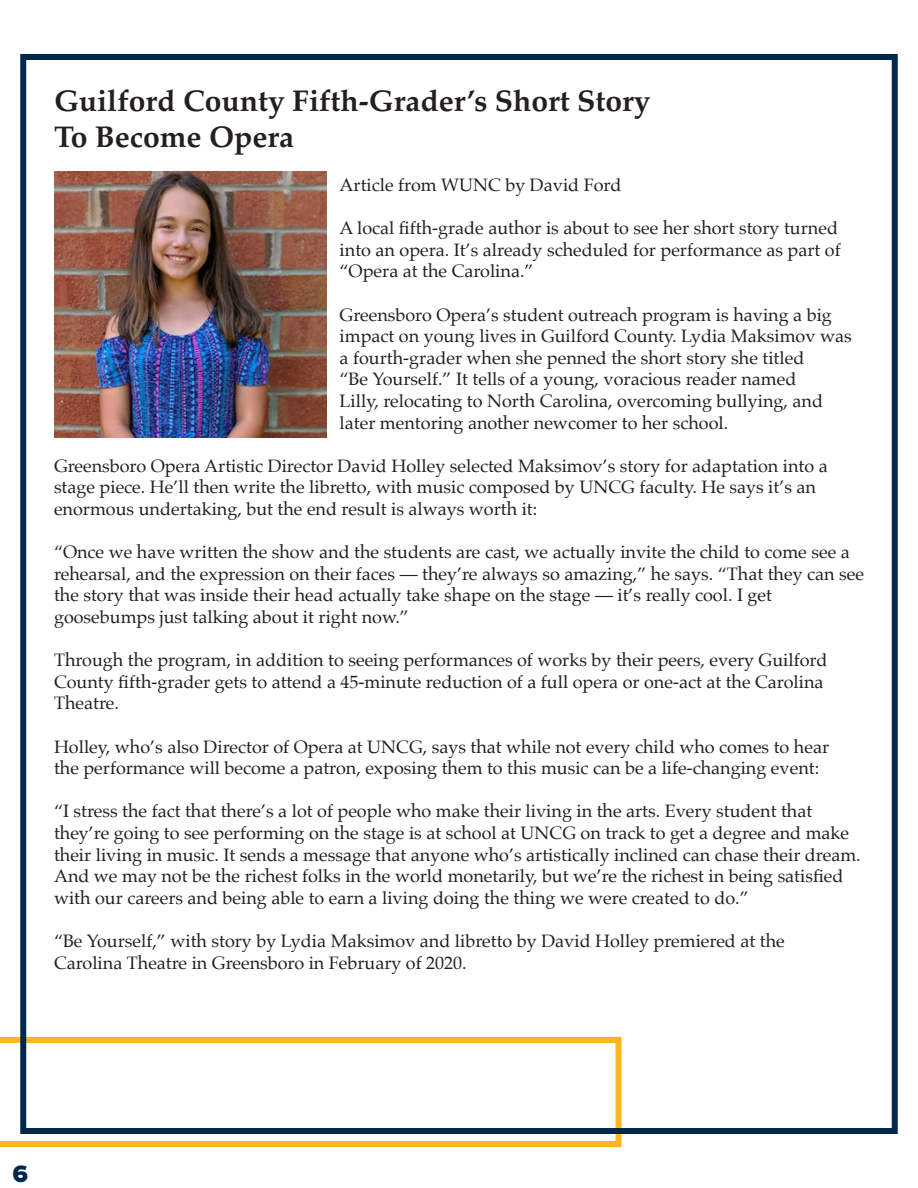
<style>
.page{position:relative;width:918px;height:1188px;background:#fff}
.page>*{position:absolute;margin:0;border:0;box-sizing:border-box;transform-origin:0 0}
.t1{font:700 30px "Palatino";color:#231f20}
.t2{font:800 24px "Pluto Sans";color:#00284c}
.t3{font:18px/21.6px "Palatino";color:#231f20}
</style>
<div class="page">
<svg style="left:0;top:1037px;width:622px;height:110px"></svg>
<img style="left:54px;top:172px;width:272px;height:265px">
<div style="left:20px;top:54px;width:878px;height:1080px;border:6px solid #00284c"></div>
<p class="t1" style="left:54px;top:75px;width:598px">Guilford County Fifth-Grader’s Short Story</p>
<p class="t1" style="left:54px;top:111px;width:242px">To Become Opera</p>
<p class="t3" style="left:340px;top:174px;width:283px">Article from WUNC by David Ford</p>
<p class="t3" style="left:340px;top:217px;width:503px">A local fifth-grade author is about to see her short story turned into an opera. It’s already scheduled for performance as part of “Opera at the Carolina.”</p>
<p class="t3" style="left:340px;top:304px;width:514px">Greensboro Opera’s student outreach program is having a big impact on young lives in Guilford County. Lydia Maksimov was a fourth-grader when she penned the short story she titled</p>
<p class="t3" style="left:340px;top:368px;width:458px">“Be Yourself.” It tells of a young, voracious reader named</p>
<p class="t3" style="left:340px;top:390px;width:485px">Lilly, relocating to North Carolina, overcoming bullying, and</p>
<p class="t3" style="left:340px;top:412px;width:390px">later mentoring another newcomer to her school.</p>
<p class="t3" style="left:54px;top:455px;width:775px">Greensboro Opera Artistic Director David Holley selected Maksimov’s story for adaptation into a stage piece. He’ll then write the libretto, with music composed by UNCG faculty. He says it’s an</p>
<p class="t3" style="left:54px;top:498px;width:485px">enormous undertaking, but the end result is always worth it:</p>
<p class="t3" style="left:54px;top:541px;width:812px">“Once we have written the show and the students are cast, we actually invite the child to come see a rehearsal, and the expression on their faces — they’re always so amazing,” he says. “That they can see the story that was inside their head actually take shape on the stage — it’s really cool. I get</p>
<p class="t3" style="left:54px;top:606px;width:356px">goosebumps just talking about it right now.”</p>
<p class="t3" style="left:54px;top:649px;width:775px">Through the program, in addition to seeing performances of works by their peers, every Guilford<br>County fifth-grader gets to attend a 45-minute reduction of a full opera or one-act at the Carolina</p>
<p class="t3" style="left:54px;top:692px;width:66px">Theatre.</p>
<p class="t3" style="left:54px;top:736px;width:777px">Holley, who’s also Director of Opera at UNCG, says that while not every child who comes to hear</p>
<p class="t3" style="left:54px;top:757px;width:767px">the performance will become a patron, exposing them to this music can be a life-changing event:</p>
<p class="t3" style="left:54px;top:800px;width:808px">“I stress the fact that there’s a lot of people who make their living in the arts. Every student that they’re going to see performing on the stage is at school at UNCG on track to get a degree and make their living in music. It sends a message that anyone who’s artistically inclined can chase their dream.<br>And we may not be the richest folks in the world monetarily, but we’re the richest in being satisfied with our careers and being able to earn a living doing the thing we were created to do.”</p>
<p class="t3" style="left:54px;top:930px;width:732px">“Be Yourself,” with story by Lydia Maksimov and libretto by David Holley premiered at the</p>
<p class="t3" style="left:54px;top:952px;width:414px">Carolina Theatre in Greensboro in February of 2020.</p>
<p class="t2" style="left:12px;top:1160px;width:18px">6</p>
</div>
